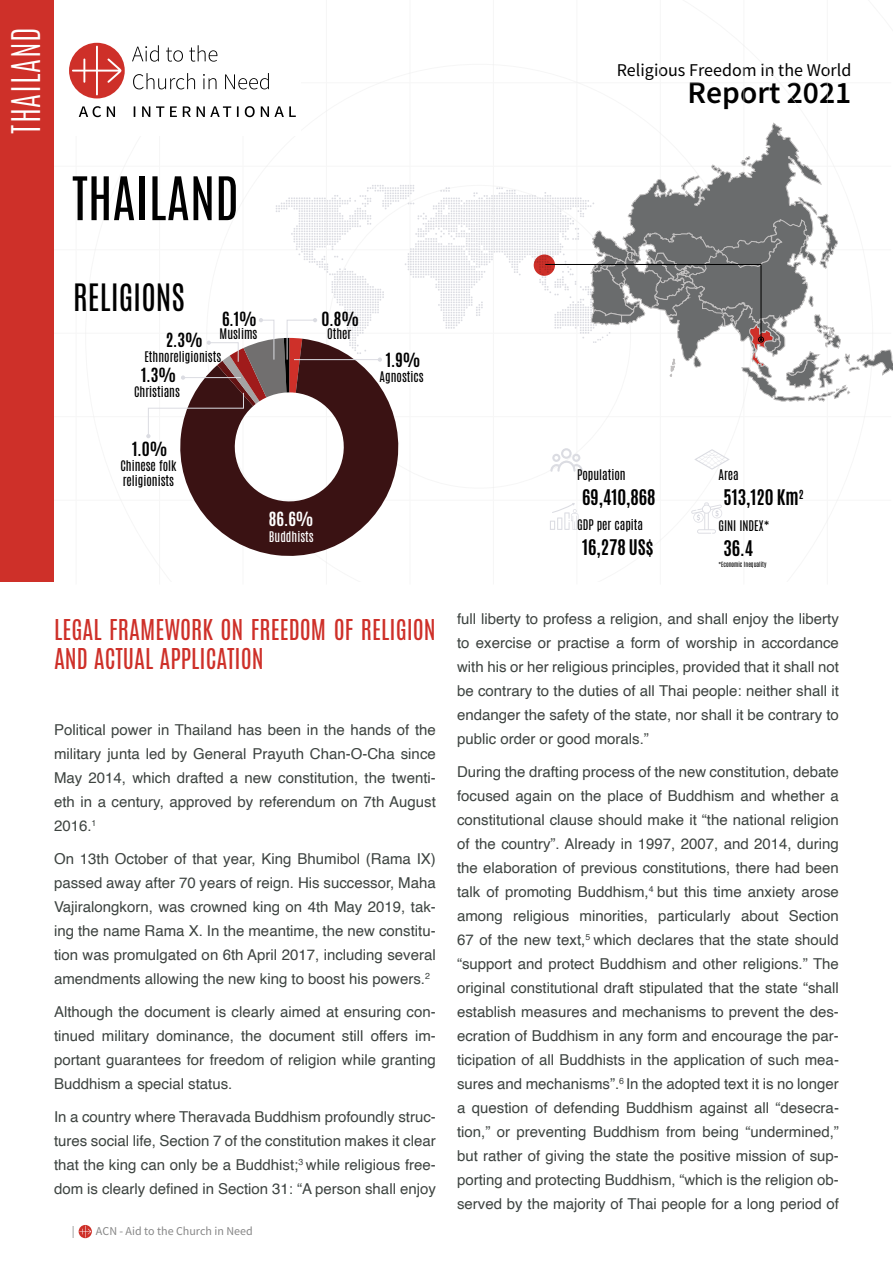
<style>
.page{position:relative;width:893px;height:1263px;background:#fff}
.page>*{position:absolute;margin:0;border:0;box-sizing:border-box;transform-origin:0 0}
.t1{font:51px "Antonio";color:#000}
.t2{font:300 33px "Antonio";letter-spacing:.025em;color:#fff}
.t3{font:600 31.5px "Source Sans Pro";color:#000}
.t4{font:31.5px "Antonio";color:#000}
.t5{font:24px/28.8px "Antonio";color:#ce3029}
.t6{font:700 18px "Antonio";color:#000}
.t7{font:18px "Source Sans Pro";color:#000}
.t8{font:700 16.35px "Antonio";color:#000}
.t9{font:700 16.35px "Antonio";color:#fff}
.t10{font:15px/24px "Helvetica";color:#3d4340;text-align:justify}
.t11{font:12.3px/14.7px "Antonio";color:#000}
.t12{font:12.3px "Antonio";color:#fff}
.t13{font:12px "Source Sans Pro";color:#878787}
.t14{font:6px "Antonio";color:#000}
</style>
<div class="page">
<svg style="left:79px;top:1225px;width:12px;height:12px"></svg>
<hr style="left:76px;top:0;width:1px;height:584px;background:#ededed">
<hr style="left:159px;top:0;width:1px;height:584px;background:#ededed">
<hr style="left:243px;top:0;width:1px;height:584px;background:#ededed">
<hr style="left:326px;top:0;width:1px;height:584px;background:#ededed">
<hr style="left:410px;top:0;width:1px;height:584px;background:#ededed">
<hr style="left:493px;top:0;width:1px;height:584px;background:#ededed">
<hr style="left:577px;top:0;width:1px;height:584px;background:#ededed">
<hr style="left:660px;top:0;width:1px;height:584px;background:#ededed">
<hr style="left:744px;top:0;width:1px;height:584px;background:#ededed">
<hr style="left:827px;top:0;width:1px;height:584px;background:#ededed">
<hr style="left:12px;top:83px;width:879px;height:1px;background:#ededed">
<hr style="left:12px;top:166px;width:879px;height:1px;background:#ededed">
<hr style="left:12px;top:249px;width:879px;height:1px;background:#ededed">
<hr style="left:12px;top:333px;width:879px;height:1px;background:#ededed">
<hr style="left:12px;top:416px;width:879px;height:1px;background:#ededed">
<hr style="left:12px;top:500px;width:879px;height:1px;background:#ededed">
<div style="left:0;top:0;width:53px;height:581px;background:#ce3029"></div>
<div style="left:54px;top:0;width:247px;height:136px;background:#fff"></div>
<svg style="left:132px;top:45px;width:164px;height:72px"></svg>
<svg style="left:79px;top:106px;width:36px;height:11px"></svg>
<div style="left:69px;top:43px;width:56px;height:55px;background:#ce3029;border-radius:50%"></div>
<svg style="left:72px;top:46px;width:49px;height:49px"></svg>
<svg style="left:174px;top:438px;width:231px;height:124px;fill:#3a1213"></svg>
<svg style="left:146px;top:123px;width:747px;height:315px"></svg>
<svg style="left:550px;top:448px;width:32px;height:24px"></svg>
<svg style="left:550px;top:503px;width:28px;height:27px"></svg>
<svg style="left:691px;top:502px;width:31px;height:32px"></svg>
<svg style="left:694px;top:449px;width:36px;height:21px"></svg>
<h2 class="t2" style="left:2px;top:134px;width:108px;rotate:-90deg">THAILAND</h2>
<h1 class="t1" style="left:72px;top:161px;width:168px">THAILAND</h1>
<p class="t7" style="left:617px;top:59px;width:236px">Religious Freedom in the World</p>
<h3 class="t3" style="left:688px;top:72px;width:165px">Report 2021</h3>
<h3 class="t4" style="left:73px;top:274px;width:113px">RELIGIONS</h3>
<p class="t8" style="left:166px;top:328px;width:39px">2.3%</p>
<p class="t8" style="left:222px;top:306px;width:36px">6.1%</p>
<p class="t11" style="left:220px;top:326px;width:39px">Muslims</p>
<p class="t11" style="left:144px;top:350px;width:78px">Ethnoreligionists</p>
<p class="t8" style="left:141px;top:362px;width:36px">1.3%</p>
<p class="t11" style="left:134px;top:385px;width:47px">Christians</p>
<p class="t8" style="left:321px;top:306px;width:39px">0.8%</p>
<p class="t11" style="left:327px;top:326px;width:26px">Other</p>
<p class="t8" style="left:132px;top:437px;width:37px">1.0%</p>
<p class="t11" style="left:120px;top:459px;width:57px">Chinese folk religionists</p>
<p class="t9" style="left:269px;top:506px;width:46px">86.6%</p>
<p class="t12" style="left:269px;top:528px;width:46px">Buddhists</p>
<p class="t8" style="left:386px;top:347px;width:36px">1.9%</p>
<p class="t11" style="left:380px;top:370px;width:46px">Agnostics</p>
<h3 class="t5" style="left:54px;top:615px;width:383px">LEGAL FRAMEWORK ON FREEDOM OF RELIGION<br>AND ACTUAL APPLICATION</h3>
<p class="t10" style="left:54px;top:718px;width:383px">Political power in Thailand has been in the hands of the military junta led by General Prayuth Chan-O-Cha since May 2014, which drafted a new constitution, the twenti&shy;eth in a century, approved by referendum on 7th August 2016.<sup>1</sup></p>
<p class="t10" style="left:54px;top:847px;width:383px">On 13th October of that year, King Bhumibol (Rama IX) passed away after 70 years of reign. His successor, Maha Vajiralongkorn, was crowned king on 4th May 2019, tak&shy;ing the name Rama X. In the meantime, the new constitu&shy;tion was promulgated on 6th April 2017, including several amendments allowing the new king to boost his powers.<sup>2</sup></p>
<p class="t10" style="left:54px;top:1000px;width:383px">Although the document is clearly aimed at ensuring con&shy;tinued military dominance, the document still offers im&shy;portant guarantees for freedom of religion while granting Buddhism a special status.</p>
<p class="t10" style="left:54px;top:1105px;width:383px">In a country where Theravada Buddhism profoundly struc&shy;tures social life, Section 7 of the constitution makes it clear that the king can only be a Buddhist;<sup>3</sup> while religious free&shy;dom is clearly defined in Section 31: “A person shall enjoy</p>
<p class="t13" style="left:72px;top:1223px;width:4px">|</p>
<p class="t13" style="left:96px;top:1223px;width:158px">ACN - Aid to the Church in Need</p>
<p class="t11" style="left:577px;top:467px;width:50px">Population</p>
<p class="t6" style="left:582px;top:484px;width:75px">69,410,868</p>
<p class="t11" style="left:577px;top:517px;width:68px">GDP per capita</p>
<p class="t6" style="left:582px;top:534px;width:73px">16,278 US$</p>
<p class="t11" style="left:718px;top:467px;width:22px">Area</p>
<p class="t6" style="left:723px;top:484px;width:82px">513,120 Km<sup>2</sup></p>
<p class="t11" style="left:718px;top:518px;width:53px">GINI INDEX*</p>
<p class="t14" style="left:718px;top:560px;width:49px">*Economic Inequality</p>
<p class="t6" style="left:723px;top:535px;width:31px">36.4</p>
<p class="t10" style="left:457px;top:607px;width:383px">full liberty to profess a religion, and shall enjoy the liberty to exercise or practise a form of worship in accordance with his or her religious principles, provided that it shall not be contrary to the duties of all Thai people: neither shall it endanger the safety of the state, nor shall it be contrary to public order or good morals.”</p>
<p class="t10" style="left:457px;top:760px;width:383px">During the drafting process of the new constitution, debate focused again on the place of Buddhism and whether a constitutional clause should make it “the national religion of the country”. Already in 1997, 2007, and 2014, during the elaboration of previous constitutions, there had been talk of promoting Buddhism,<sup>4</sup> but this time anxiety arose among religious minorities, particularly about Section 67 of the new text,<sup>5</sup> which declares that the state should “support and protect Buddhism and other religions.” The original constitutional draft stipulated that the state “shall establish measures and mechanisms to prevent the des&shy;ecration of Buddhism in any form and encourage the par&shy;ticipation of all Buddhists in the application of such mea&shy;sures and mechanisms”.<sup>6</sup> In the adopted text it is no longer a question of defending Buddhism against all “desecra&shy;tion,” or preventing Buddhism from being “undermined,” but rather of giving the state the positive mission of sup&shy;porting and protecting Buddhism, “which is the religion ob&shy;served by the majority of Thai people for a long period of</p>
</div>
